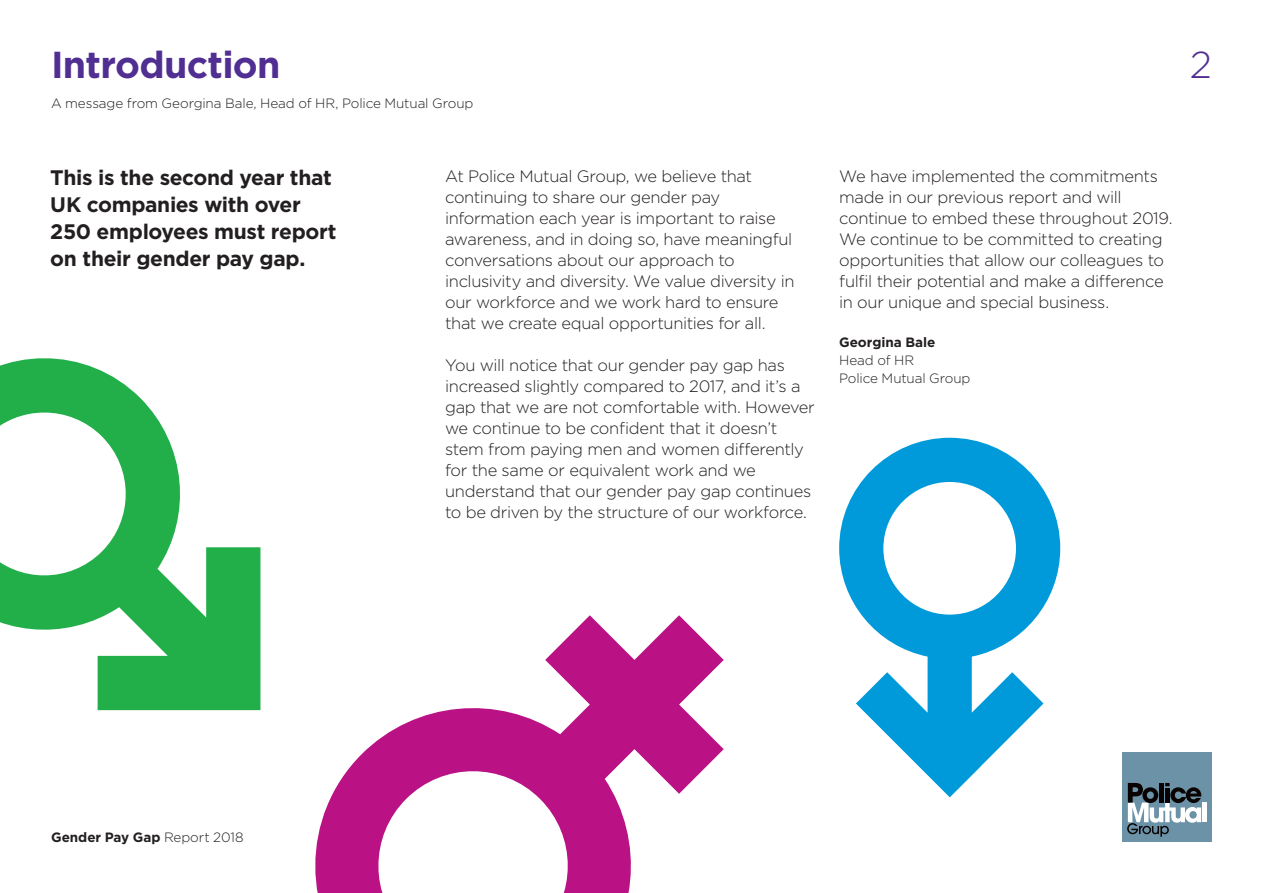
<style>
.page{position:relative;width:1263px;height:893px;background:#fff}
.page>*{position:absolute;margin:0;border:0;box-sizing:border-box;transform-origin:0 0}
.t1{font:700 37.5px "Gotham";letter-spacing:-.02em;color:#502e92}
.t2{font:300 37.5px "Gotham";color:#502e92}
.t3{font:700 21px/27px "Gotham";letter-spacing:-.02em;color:#231f20}
.t4{font:300 16.5px/21px "Gotham";letter-spacing:-.02em;color:#231f20}
.t5{font:300 13.5px "Gotham";letter-spacing:-.01em;color:#231f20}
.t6{font:700 13.5px/18px "Gotham";letter-spacing:-.005em;color:#231f20}
.s1{font-weight:300}
</style>
<div class="page">
<div style="left:1122px;top:752px;width:90px;height:90px;background:#6c92a7"></div>
<div style="left:1202px;top:802px;width:5px;height:20px;background:#fff"></div>
<svg style="left:1127px;top:783px;width:74px;height:54px"></svg>
<svg style="left:315px;top:615px;width:409px;height:278px"></svg>
<svg style="left:0;top:358px;width:260px;height:352px"></svg>
<svg style="left:839px;top:438px;width:221px;height:359px"></svg>
<p class="t1" style="left:51px;top:43px;width:231px">Introduction</p>
<p class="t5" style="left:51px;top:94px;width:424px">A message from Georgina Bale, Head of HR, Police Mutual Group</p>
<p class="t3" style="left:50px;top:164px;width:288px">This is the second year that<br>UK companies with over<br>250 employees must report on their gender pay gap.</p>
<p class="t4" style="left:445px;top:165px;width:351px">At Police Mutual Group, we believe that continuing to share our gender pay information each year is important to raise awareness, and in doing so, have meaningful conversations about our approach to inclusivity and diversity. We value diversity in our workforce and we work hard to ensure that we create equal opportunities for all.</p>
<p class="t4" style="left:445px;top:354px;width:371px">You will notice that our gender pay gap has increased slightly compared to 2017, and it’s a gap that we are not comfortable with. However we continue to be confident that it doesn’t stem from paying men and women differently for the same or equivalent work and we understand that our gender pay gap continues to be driven by the structure of our workforce.</p>
<p class="t2" style="left:1190px;top:41px;width:24px">2</p>
<p class="t4" style="left:839px;top:165px;width:335px">We have implemented the commitments made in our previous report and will continue to embed these throughout 2019.<br>We continue to be committed to creating opportunities that allow our colleagues to fulfil their potential and make a difference in our unique and special business.</p>
<p class="t6" style="left:839px;top:333px;width:98px">Georgina Bale<br><span class="s1">Head of HR</span></p>
<p class="t5" style="left:839px;top:370px;width:133px">Police Mutual Group</p>
<p class="t6" style="left:51px;top:828px;width:194px">Gender Pay Gap <span class="s1">Report 2018</span></p>
</div>
